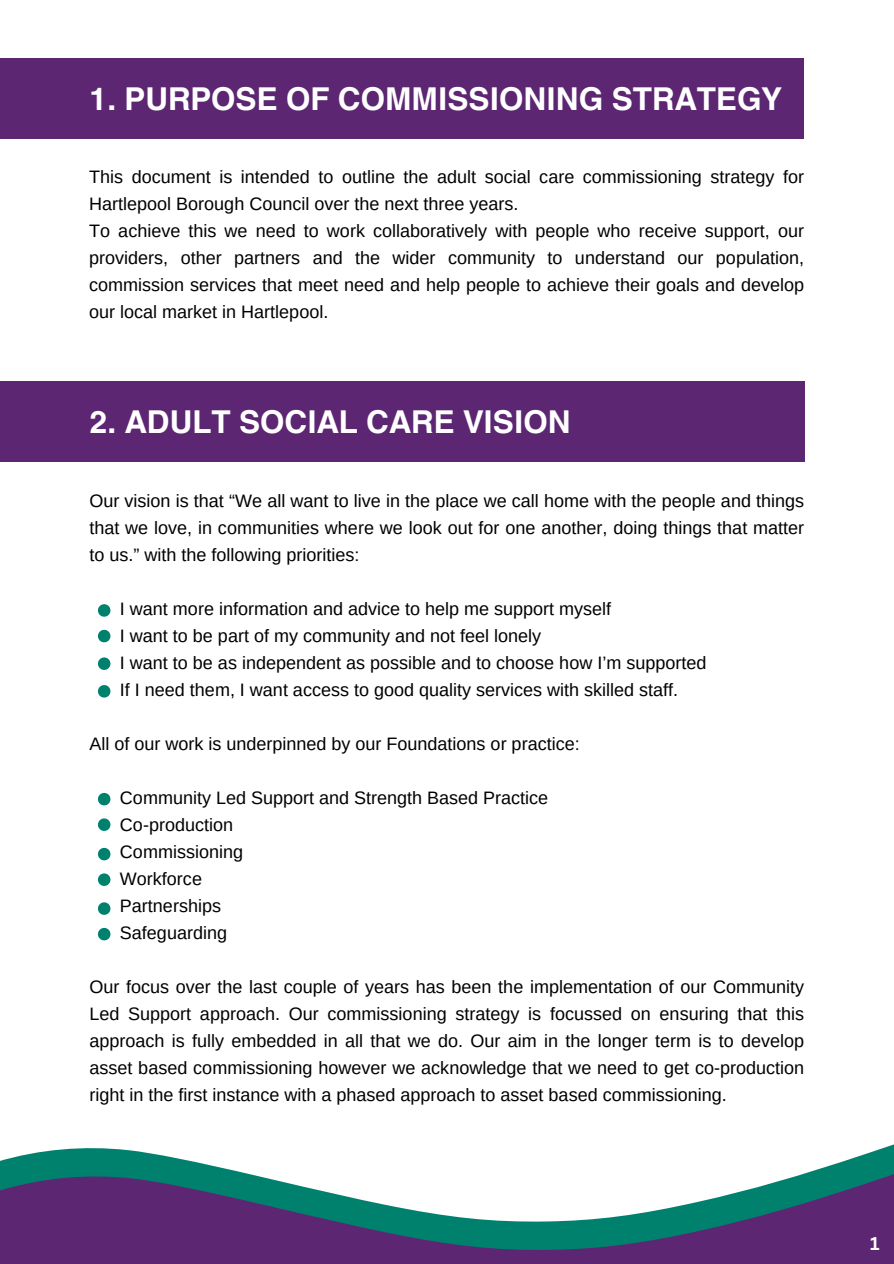
<style>
.page{position:relative;width:894px;height:1264px;background:#fff}
.page>*{position:absolute;margin:0;border:0;box-sizing:border-box;transform-origin:0 0}
.t1{font:700 31.5px "Helvetica World";color:#fff}
.t2{font:18px/27px "Arimo";color:#000;text-align:justify}
.t3{font:700 18px "Canva Sans";color:#fff}
</style>
<div class="page">
<div style="left:0;top:58px;width:803px;height:81px;background:#5d2672"></div>
<svg style="left:0;top:1144px;width:893px;height:27px"></svg>
<svg style="left:0;top:1171px;width:893px;height:92px;fill:#5d2672"></svg>
<div style="left:0;top:381px;width:804px;height:81px;background:#5d2672"></div>
<svg style="left:97px;top:604px;width:14px;height:13px"></svg>
<svg style="left:98px;top:629px;width:13px;height:14px"></svg>
<svg style="left:97px;top:657px;width:14px;height:13px"></svg>
<svg style="left:97px;top:685px;width:14px;height:13px"></svg>
<svg style="left:98px;top:792px;width:13px;height:14px"></svg>
<svg style="left:97px;top:818px;width:14px;height:13px"></svg>
<svg style="left:98px;top:847px;width:13px;height:14px"></svg>
<svg style="left:97px;top:873px;width:14px;height:13px"></svg>
<svg style="left:97px;top:902px;width:14px;height:13px"></svg>
<svg style="left:98px;top:927px;width:13px;height:14px"></svg>
<h1 class="t1" style="left:89px;top:73px;width:694px">1. PURPOSE OF COMMISSIONING STRATEGY</h1>
<p class="t2" style="left:89px;top:163px;width:716px">This document is intended to outline the adult social care commissioning strategy for<br>Hartlepool Borough Council over the next three years.</p>
<p class="t2" style="left:89px;top:217px;width:716px">To achieve this we need to work collaboratively with people who receive support, our providers, other partners and the wider community to understand our population, commission services that meet need and help people to achieve their goals and develop our local market in Hartlepool.</p>
<p class="t1" style="left:89px;top:395px;width:483px">2. ADULT SOCIAL CARE VISION</p>
<p class="t2" style="left:89px;top:487px;width:716px">Our vision is that “We all want to live in the place we call home with the people and things that we love, in communities where we look out for one another, doing things that matter to us.” with the following priorities:</p>
<p class="t2" style="left:120px;top:595px;width:492px">I want more information and advice to help me support myself</p>
<p class="t2" style="left:120px;top:622px;width:422px">I want to be part of my community and not feel lonely</p>
<p class="t2" style="left:120px;top:649px;width:587px">I want to be as independent as possible and to choose how I’m supported</p>
<p class="t2" style="left:120px;top:676px;width:559px">If I need them, I want access to good quality services with skilled staff.</p>
<p class="t2" style="left:89px;top:730px;width:491px">All of our work is underpinned by our Foundations or practice:</p>
<p class="t2" style="left:120px;top:784px;width:429px">Community Led Support and Strength Based Practice</p>
<p class="t2" style="left:120px;top:811px;width:115px">Co-production</p>
<p class="t2" style="left:120px;top:838px;width:125px">Commissioning</p>
<p class="t2" style="left:120px;top:865px;width:83px">Workforce</p>
<p class="t2" style="left:120px;top:892px;width:102px">Partnerships</p>
<p class="t2" style="left:120px;top:919px;width:109px">Safeguarding</p>
<p class="t2" style="left:89px;top:973px;width:716px">Our focus over the last couple of years has been the implementation of our Community Led Support approach. Our commissioning strategy is focussed on ensuring that this approach is fully embedded in all that we do. Our aim in the longer term is to develop asset based commissioning however we acknowledge that we need to get co-production right in the first instance with a phased approach to asset based commissioning.</p>
<h1 class="t3" style="left:869px;top:1230px;width:11px">1</h1>
</div>
